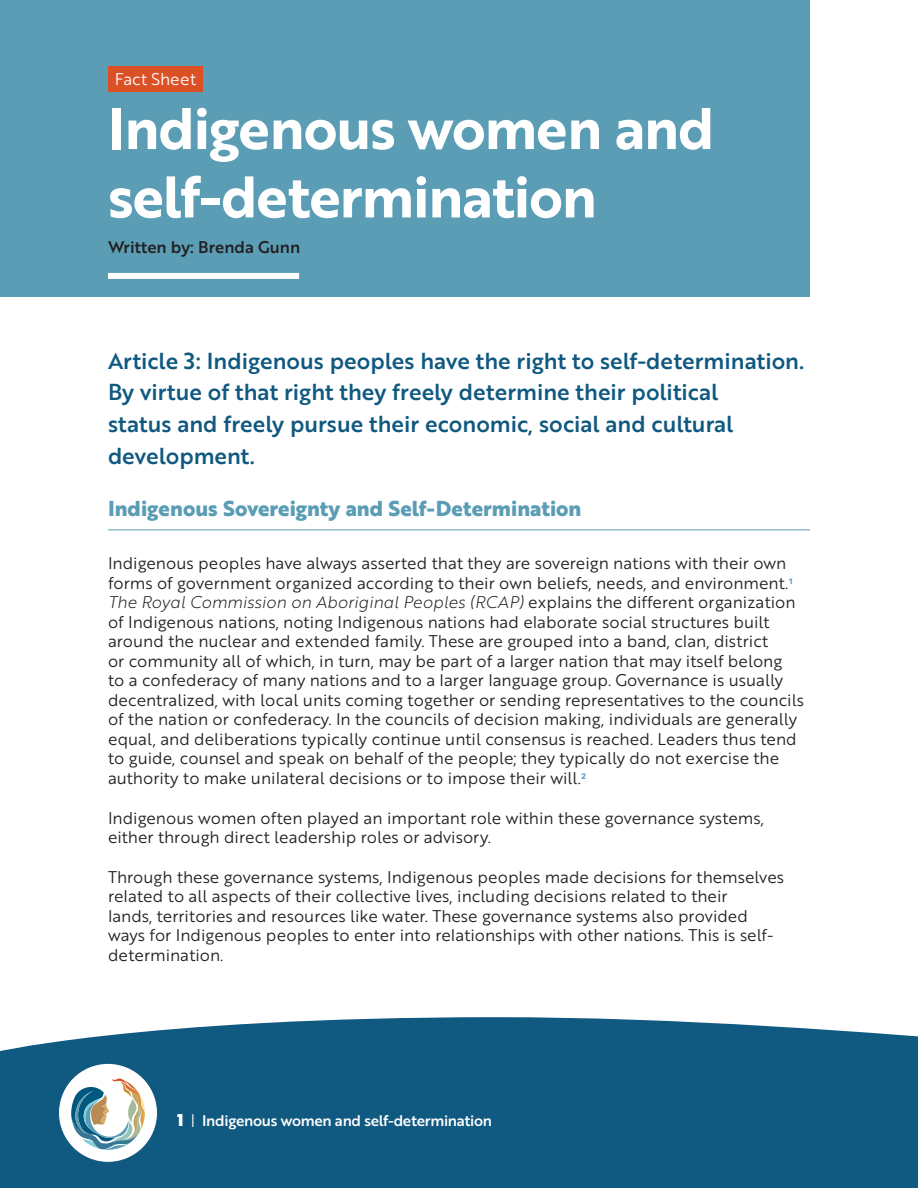
<style>
.page{position:relative;width:918px;height:1188px;background:#fff}
.page>*{position:absolute;margin:0;border:0;box-sizing:border-box;transform-origin:0 0}
.t1{font:57px/68.4px "Brother 1816 Bold";letter-spacing:-.02em;color:#fff}
.NWAC_UNDA_-_Pull_Quotes{font:22.5px/31.5px "Brother 1816 Medium";color:#0f587f}
.NWAC_UNDA_H2{font:700 21px "Brother 1816 Extra";color:#5a9db5}
.Body_text_left_just{font:16.5px/19.5px "Brother 1816 Book";color:#231f20}
.Body_text_left_just-2{font:16.5px "Brother 1816 Medium";color:#231f20}
.Body_text_left_just-3{font:16.5px "Brother 1816 Book";color:#fff}
.t2{font:15px "Brother 1816 Medium";letter-spacing:-.02em;color:#fff}
.s1{font-family:"Brother 1816 Light Italic"}
.s2{font-family:"Brother 1816 Black";font-size:16.5px}
.s3{font-family:"Brother 1816 Book"}
</style>
<div class="page">
<div style="left:0;top:1017px;width:918px;height:171px;background:#105980"></div>
<div style="left:59px;top:1063px;width:98px;height:99px;background:#fff;border-radius:50%"></div>
<svg style="left:71px;top:1079px;width:74px;height:71px"></svg>
<div style="left:0;top:0;width:810px;height:297px;background:#5a9db5"></div>
<div style="left:108px;top:273px;width:191px;height:6px;background:#fff"></div>
<hr style="left:108px;top:530px;width:702px;height:1px;background:#5a9db5">
<div style="left:108px;top:67px;width:95px;height:25px;background:#dc5026"></div>
<p class="Body_text_left_just-3" style="left:115px;top:67px;width:83px">Fact Sheet</p>
<p class="t1" style="left:108px;top:92px;width:608px">Indigenous women and self-determination</p>
<p class="Body_text_left_just-2" style="left:108px;top:235px;width:194px">Written by: Brenda Gunn</p>
<p class="NWAC_UNDA_-_Pull_Quotes" style="left:108px;top:344px;width:698px">Article 3: Indigenous peoples have the right to self-determination.<br>By virtue of that right they freely determine their political<br>status and freely pursue their economic, social and cultural development.</p>
<p class="NWAC_UNDA_H2" style="left:108px;top:492px;width:475px">Indigenous Sovereignty and Self-Determination</p>
<p class="Body_text_left_just" style="left:108px;top:553px;width:698px">Indigenous peoples have always asserted that they are sovereign nations with their own forms of government organized according to their own beliefs, needs, and environment.<sup>1<br></sup><span class="s1">The Royal Commission on Aboriginal Peoples (RCAP)</span> explains the different organization of Indigenous nations, noting Indigenous nations had elaborate social structures built around the nuclear and extended family. These are grouped into a band, clan, district<br>or community all of which, in turn, may be part of a larger nation that may itself belong<br>to a confederacy of many nations and to a larger language group. Governance is usually decentralized, with local units coming together or sending representatives to the councils of the nation or confederacy. In the councils of decision making, individuals are generally equal, and deliberations typically continue until consensus is reached. Leaders thus tend to guide, counsel and speak on behalf of the people; they typically do not exercise the authority to make unilateral decisions or to impose their will.<sup>2</sup></p>
<p class="Body_text_left_just" style="left:108px;top:807px;width:657px">Indigenous women often played an important role within these governance systems, either through direct leadership roles or advisory.</p>
<p class="Body_text_left_just" style="left:108px;top:866px;width:678px">Through these governance systems, Indigenous peoples made decisions for themselves related to all aspects of their collective lives, including decisions related to their<br>lands, territories and resources like water. These governance systems also provided ways for Indigenous peoples to enter into relationships with other nations. This is self&shy;determination.</p>
<p class="t2" style="left:177px;top:1110px;width:316px"><span class="s2">1</span> <span class="s3">|</span> Indigenous women and self-determination</p>
</div>
